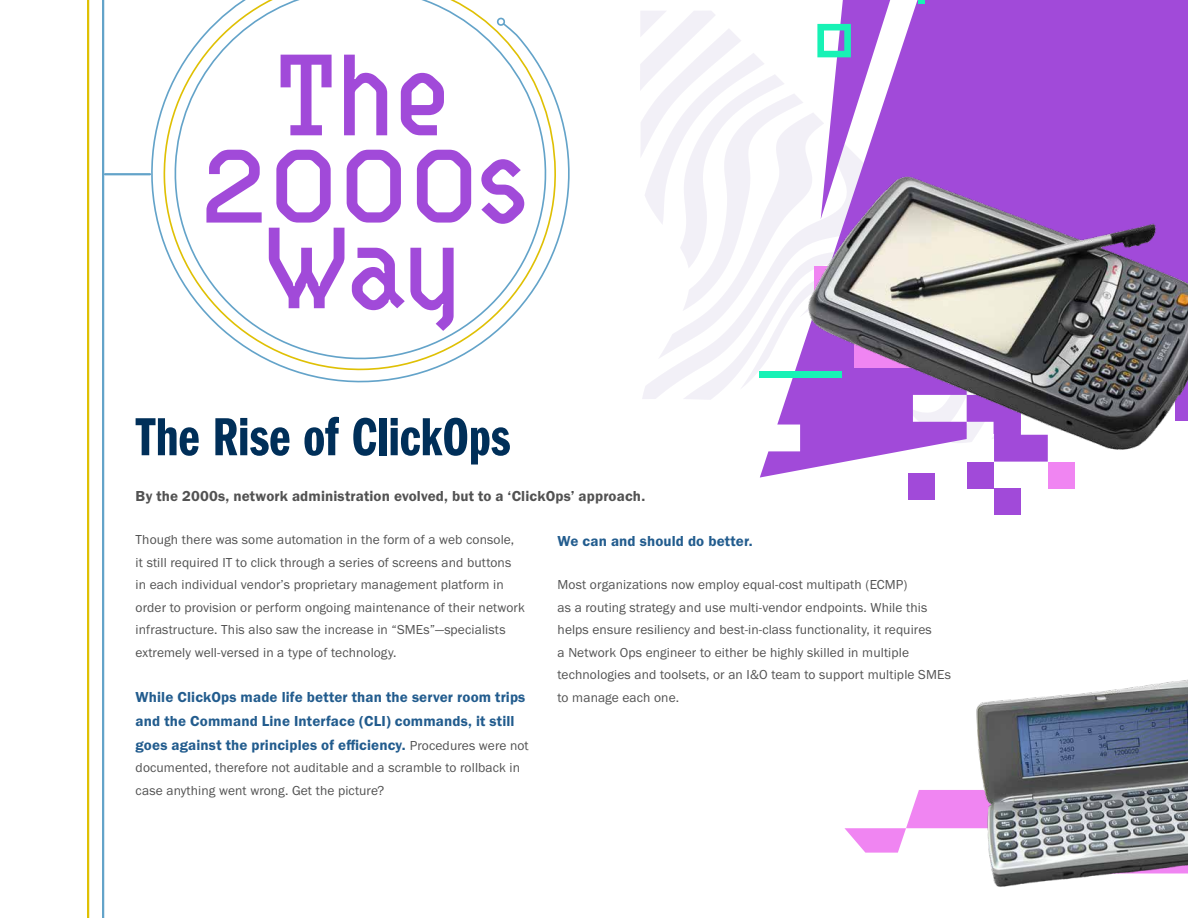
<style>
.page{position:relative;width:1188px;height:918px;background:#fff}
.page>*{position:absolute;margin:0;border:0;box-sizing:border-box;transform-origin:0 0}
.t1{font:113.25px/86.4px "Hydrophilia Liquid";color:#a14ad9;text-align:center}
.t2{font:55.5px "Franklin Gothic URW Com Dem";color:#002f59}
.t3{font:15px/24px "Franklin Gothic URW Dem";letter-spacing:.01em;color:#225c8e}
.t4{font:15px "Franklin Gothic URW Dem";letter-spacing:.01em;color:#525252}
.t5{font:13.5px/22.5px "Franklin Gothic URW Boo";letter-spacing:.01em;color:#525252}
.s1{font-family:"Franklin Gothic URW Boo";font-size:13.5px;color:#525252}
</style>
<div class="page">
<hr style="left:87px;top:0;width:2px;height:918px;background:#dfc004">
<hr style="left:102px;top:0;width:2px;height:918px;background:#63a3c9">
<hr style="left:105px;top:173px;width:45px;height:2px;background:#63a3c9">
<svg style="left:126px;top:102px;width:444px;height:281px"></svg>
<svg style="left:163px;top:0;width:394px;height:371px"></svg>
<div style="left:1048px;top:462px;width:27px;height:26px;background:#f085f2"></div>
<div style="left:994px;top:488px;width:27px;height:27px;background:#a14ad9"></div>
<div style="left:908px;top:473px;width:27px;height:27px;background:#a14ad9"></div>
<div style="left:967px;top:462px;width:27px;height:26px;background:#a14ad9"></div>
<svg style="left:640px;top:0;width:548px;height:462px"></svg>
<svg style="left:845px;top:790px;width:86px;height:63px"></svg>
<img style="left:931px;top:679px;width:257px;height:208px">
<img style="left:795px;top:151px;width:393px;height:316px">
<h1 class="t1" style="left:198px;top:50px;width:329px">The<br>2000s<br>Way</h1>
<h2 class="t2" style="left:136px;top:398px;width:376px">The Rise of ClickOps</h2>
<p class="t4" style="left:136px;top:486px;width:511px">By the 2000s, network administration evolved, but to a ‘ClickOps’ approach.</p>
<p class="t5" style="left:136px;top:528px;width:391px">Though there was some automation in the form of a web console, it still required IT to click through a series of screens and buttons in each individual vendor’s proprietary management platform in order to provision or perform ongoing maintenance of their network infrastructure. This also saw the increase in “SMEs”—specialists extremely well-versed in a type of technology.</p>
<p class="t3" style="left:136px;top:684px;width:395px">While ClickOps made life better than the server room trips and the Command Line Interface (CLI) commands, it still goes against the principles of efficiency. <span class="s1">Procedures were not</span></p>
<p class="t5" style="left:136px;top:756px;width:386px">documented, therefore not auditable and a scramble to rollback in case anything went wrong. Get the picture?</p>
<p class="t3" style="left:558px;top:528px;width:197px">We can and should do better.</p>
<p class="t5" style="left:558px;top:573px;width:395px">Most organizations now employ equal-cost multipath (ECMP)<br>as a routing strategy and use multi-vendor endpoints. While this helps ensure resiliency and best-in-class functionality, it requires<br>a Network Ops engineer to either be highly skilled in multiple technologies and toolsets, or an I&amp;O team to support multiple SMEs to manage each one.</p>
</div>
